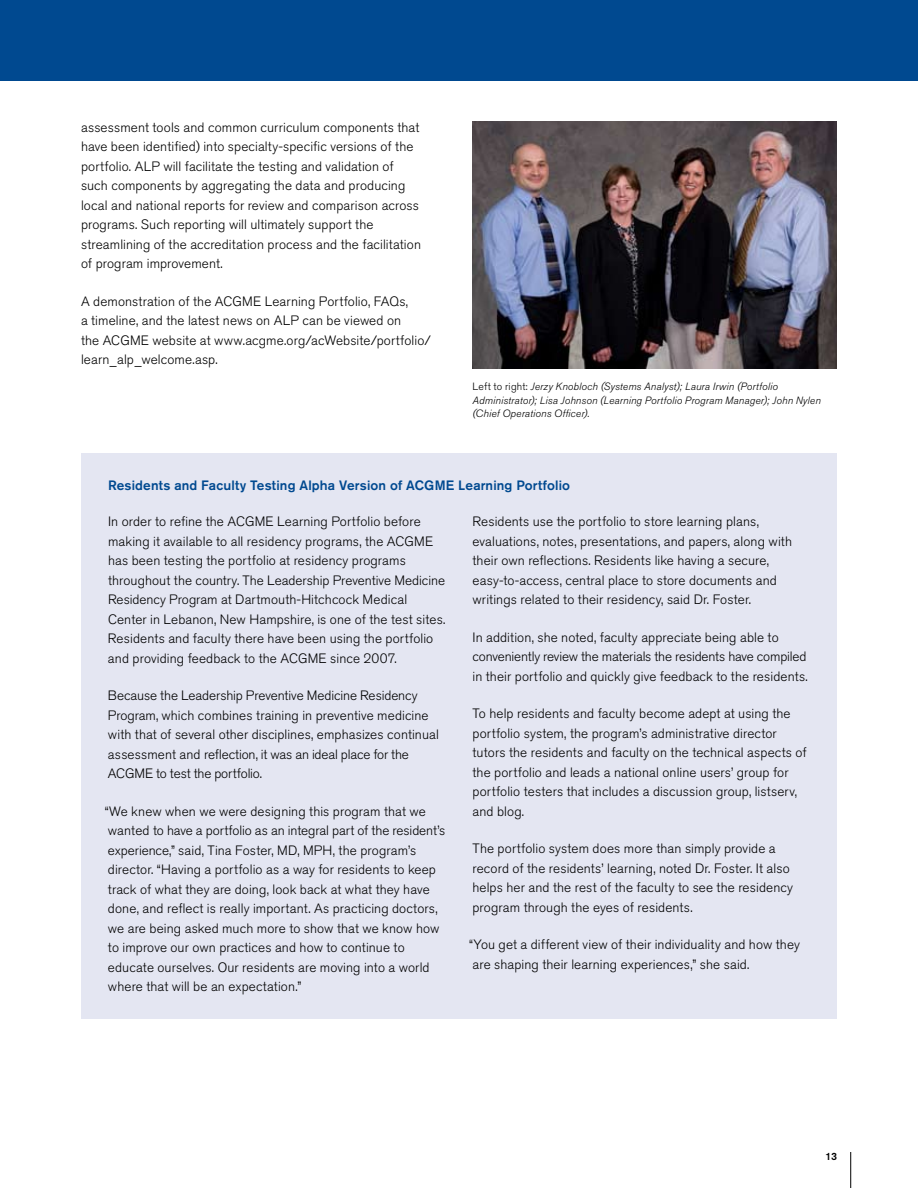
<style>
.page{position:relative;width:918px;height:1188px;background:#fff}
.page>*{position:absolute;margin:0;border:0;box-sizing:border-box;transform-origin:0 0}
.t1{font:300 13.5px/19.5px "Akzidenz Grotesk Pro";letter-spacing:.01em;color:#000}
.t2{font:500 13.5px "Akzidenz Grotesk Pro";letter-spacing:.01em;color:#004990}
.t3{font:italic 300 10.5px/13.5px "Akzidenz Grotesk Pro";letter-spacing:.015em;color:#000}
.t4{font:500 10.5px "Akzidenz Grotesk Pro";color:#000}
.s1{font-style:normal}
</style>
<div class="page">
<div style="left:81px;top:453px;width:756px;height:565px;background:#e4e6f2"></div>
<hr style="left:850px;top:1152px;width:1px;height:36px;background:#000">
<div style="left:0;top:0;width:918px;height:81px;background:#004990"></div>
<img style="left:472px;top:122px;width:365px;height:247px">
<p class="t1" style="left:81px;top:117px;width:342px">assessment tools and common curriculum components that have been identified) into specialty-specific versions of the portfolio. ALP will facilitate the testing and validation of such components by aggregating the data and producing local and national reports for review and comparison across programs. Such reporting will ultimately support the streamlining of the accreditation process and the facilitation of program improvement.</p>
<p class="t1" style="left:81px;top:291px;width:351px">A demonstration of the ACGME Learning Portfolio, FAQs,<br>a timeline, and the latest news on ALP can be viewed on<br>the ACGME website at www.acgme.org/acWebsite/portfolio/ learn_alp_welcome.asp.</p>
<p class="t3" style="left:472px;top:380px;width:350px"><span class="s1">Left to right:</span> Jerzy Knobloch (Systems Analyst); Laura Irwin (Portfolio<br>Administrator); Lisa Johnson (Learning Portfolio Program Manager); John Nylen (Chief Operations Officer).</p>
<p class="t2" style="left:108px;top:477px;width:464px">Residents and Faculty Testing Alpha Version of ACGME Learning Portfolio</p>
<p class="t1" style="left:108px;top:512px;width:339px">In order to refine the ACGME Learning Portfolio before making it available to all residency programs, the ACGME has been testing the portfolio at residency programs throughout the country. The Leadership Preventive Medicine Residency Program at Dartmouth-Hitchcock Medical Center in Lebanon, New Hampshire, is one of the test sites.<br>Residents and faculty there have been using the portfolio and providing feedback to the ACGME since 2007.</p>
<p class="t1" style="left:108px;top:686px;width:332px">Because the Leadership Preventive Medicine Residency Program, which combines training in preventive medicine with that of several other disciplines, emphasizes continual assessment and reflection, it was an ideal place for the ACGME to test the portfolio.</p>
<p class="t1" style="left:105px;top:801px;width:342px">“We knew when we were designing this program that we wanted to have a portfolio as an integral part of the resident’s experience,” said, Tina Foster, MD, MPH, the program’s director. “Having a portfolio as a way for residents to keep track of what they are doing, look back at what they have done, and reflect is really important. As practicing doctors, we are being asked much more to show that we know how to improve our own practices and how to continue to educate ourselves. Our residents are moving into a world where that will be an expectation.”</p>
<p class="t1" style="left:472px;top:512px;width:321px">Residents use the portfolio to store learning plans, evaluations, notes, presentations, and papers, along with their own reflections. Residents like having a secure, easy-to-access, central place to store documents and writings related to their residency, said Dr. Foster.</p>
<p class="t1" style="left:472px;top:627px;width:337px">In addition, she noted, faculty appreciate being able to conveniently review the materials the residents have compiled in their portfolio and quickly give feedback to the residents.</p>
<p class="t1" style="left:472px;top:704px;width:336px">To help residents and faculty become adept at using the portfolio system, the program’s administrative director tutors the residents and faculty on the technical aspects of the portfolio and leads a national online users’ group for portfolio testers that includes a discussion group, listserv, and blog.</p>
<p class="t1" style="left:472px;top:839px;width:322px">The portfolio system does more than simply provide a record of the residents’ learning, noted Dr. Foster. It also helps her and the rest of the faculty to see the residency program through the eyes of residents.</p>
<p class="t1" style="left:469px;top:935px;width:332px">“You get a different view of their individuality and how they are shaping their learning experiences,” she said.</p>
<p class="t4" style="left:826px;top:1149px;width:13px">13</p>
</div>
